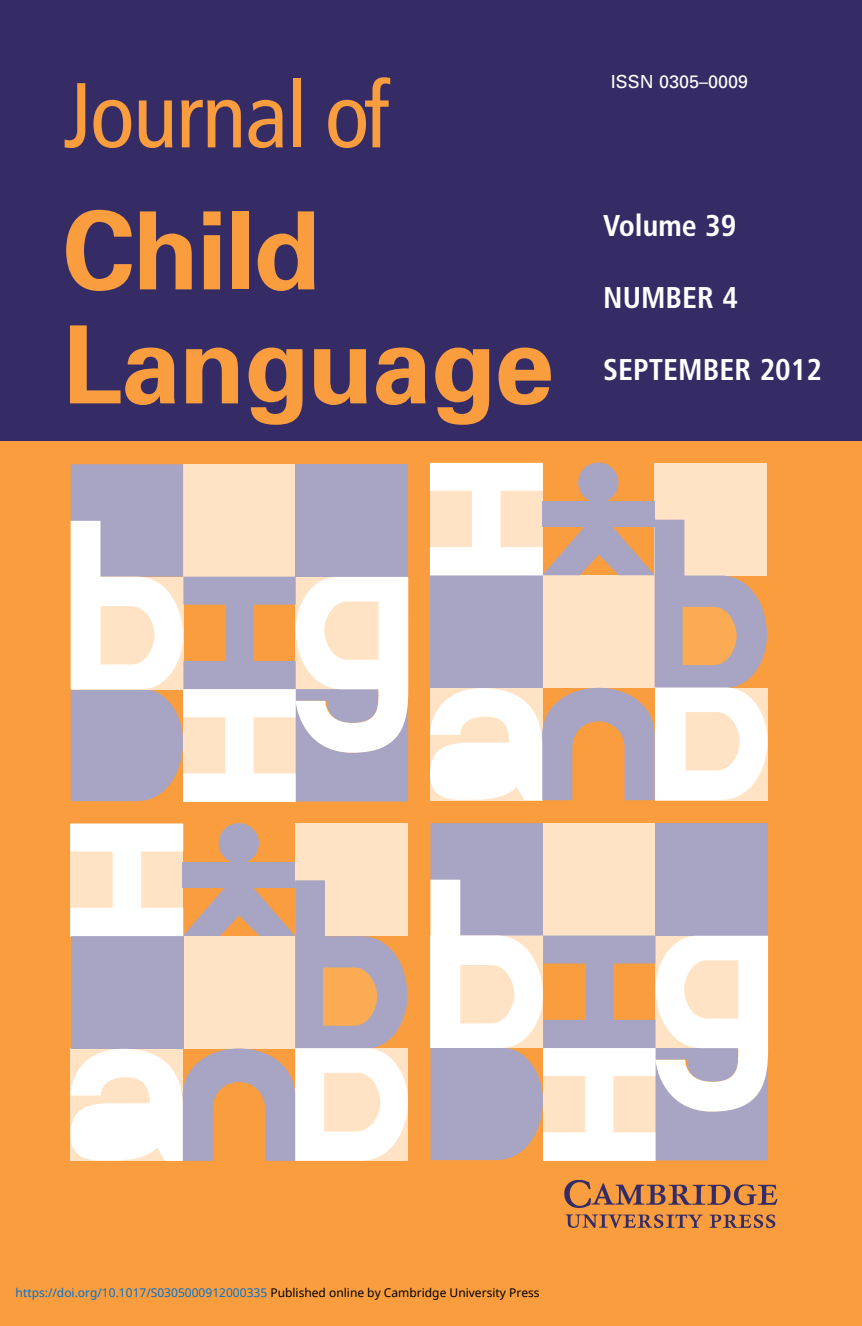
<style>
.page{position:relative;width:862px;height:1326px;background:#fff}
.page>*{position:absolute;margin:0;border:0;box-sizing:border-box;transform-origin:0 0}
.t1{font:700 108px/114px "Univers";letter-spacing:-.015em;color:#f99d3e}
.t2{font:condensed 92px "Frutiger";letter-spacing:-.015em;color:#f99d3e}
.t3{font:700 condensed 30px "Frutiger";color:#fff}
.t4{font:18px "Univers";color:#fff}
.t5{font:12px "Noto Sans";color:#0172cf}
.s1{color:#000}
</style>
<div class="page">
<div style="left:0;top:0;width:862px;height:442px;background:#352c66"></div>
<div style="left:0;top:442px;width:862px;height:884px;background:#f99d3e"></div>
<svg style="left:430px;top:463px;width:337px;height:338px"></svg>
<svg style="left:70px;top:824px;width:338px;height:337px"></svg>
<svg style="left:71px;top:464px;width:337px;height:338px"></svg>
<svg style="left:430px;top:823px;width:338px;height:338px"></svg>
<img style="left:564px;top:1180px;width:214px;height:49px">
<h2 class="t2" style="left:63px;top:78px;width:328px">Journal of</h2>
<h3 class="t4" style="left:611px;top:75px;width:139px">ISSN 0305–0009</h3>
<h1 class="t1" style="left:63px;top:204px;width:493px">Child<br>Language</h1>
<h3 class="t3" style="left:603px;top:213px;width:135px">Volume 39</h3>
<h3 class="t3" style="left:603px;top:285px;width:136px">NUMBER 4</h3>
<h3 class="t3" style="left:603px;top:357px;width:220px">SEPTEMBER 2012</h3>
<p class="t5" style="left:16px;top:1285px;width:525px">https://doi.org/10.1017/S0305000912000335 <span class="s1">Published online by Cambridge University Press</span></p>
</div>
